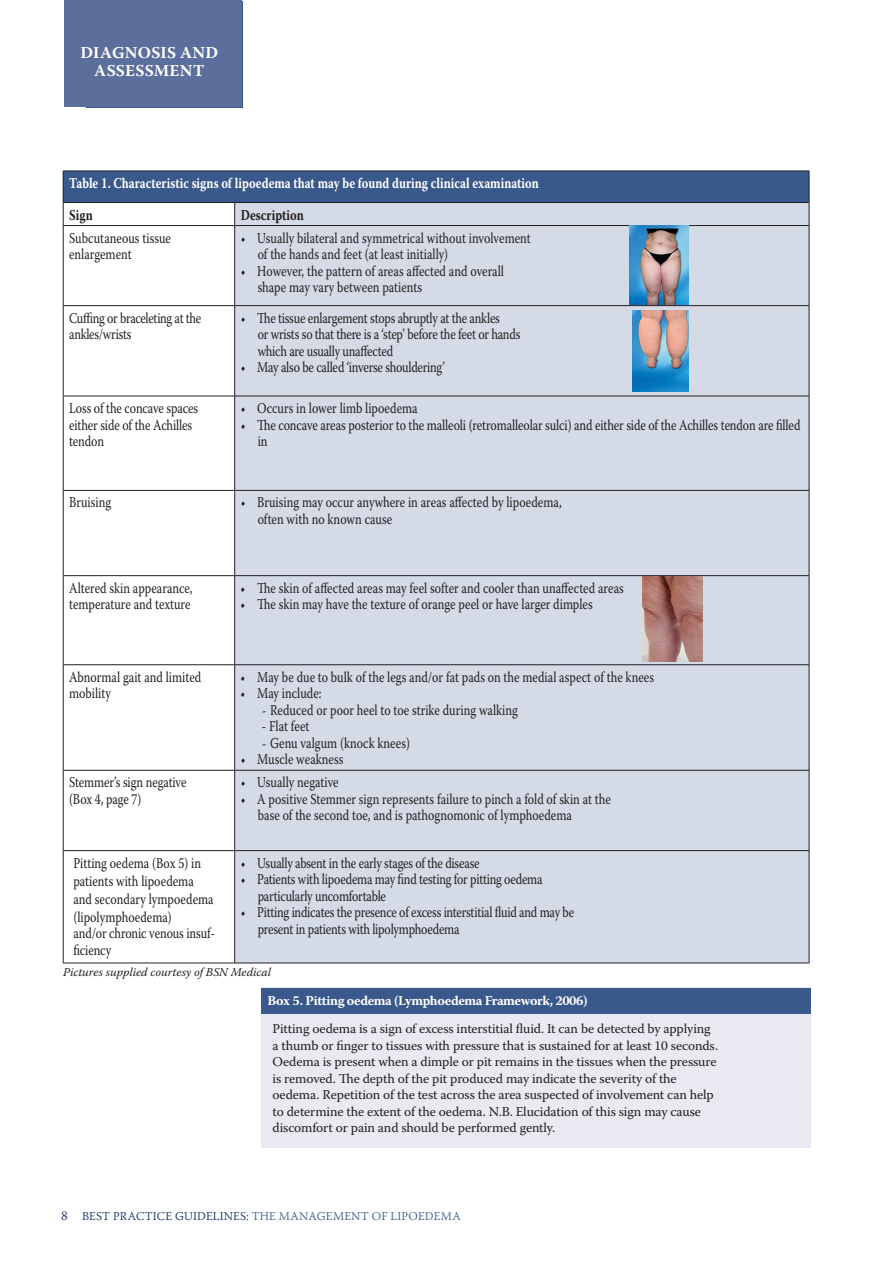
<style>
.page{position:relative;width:893px;height:1263px;background:#fff}
.page>*{position:absolute;margin:0;border:0;box-sizing:border-box;transform-origin:0 0}
.t1{font:700 16.5px/18px "Warnock Pro";letter-spacing:.015em;color:#fff;text-align:center}
.t2{font:15px/16.5px "Warnock Pro";letter-spacing:-.005em;color:#231f20;scale:.8 1}
.t3{font:700 15px "Warnock Pro";color:#fff;scale:.8 1}
.t4{font:15px/16.5px "Warnock Pro";letter-spacing:-.025em;color:#231f20;scale:.8 1}
.t5{font:700 15px "Warnock Pro";color:#231f20;scale:.8 1}
.t6{font:13.5px/16.5px "Warnock Pro";letter-spacing:-.01em;color:#231f20}
.t7{font:700 13.5px "Warnock Pro";letter-spacing:-.03em;color:#fff}
.t8{font:300 12px "Warnock Pro";letter-spacing:.015em;color:#39588b}
.t9{font:italic 12px "Warnock Pro";color:#231f20}
.s1{font-size:13.5px}
.s2{font-size:13.5px;color:#0f2d65}
.s3{color:#0f2d65}
</style>
<div class="page">
<div style="left:65px;top:0;width:177px;height:107px;background:#5b6e9c"></div>
<div style="left:63px;top:171px;width:746px;height:32px;background:#39588b"></div>
<div style="left:235px;top:203px;width:574px;height:760px;background:#d4dae6"></div>
<hr style="left:809px;top:171px;width:1px;height:31px;background:#231f20">
<hr style="left:63px;top:171px;width:1px;height:31px;background:#231f20">
<hr style="left:63px;top:171px;width:172px;height:1px;background:#231f20">
<hr style="left:235px;top:171px;width:574px;height:1px;background:#231f20">
<hr style="left:63px;top:202px;width:172px;height:1px;background:#231f20">
<hr style="left:235px;top:202px;width:574px;height:1px;background:#231f20">
<svg style="left:63px;top:203px;width:1px;height:22px"></svg>
<svg style="left:234px;top:203px;width:1px;height:22px"></svg>
<svg style="left:809px;top:203px;width:1px;height:22px"></svg>
<hr style="left:63px;top:226px;width:1px;height:79px;background:#231f20">
<hr style="left:63px;top:225px;width:172px;height:1px;background:#231f20">
<hr style="left:234px;top:226px;width:1px;height:79px;background:#231f20">
<hr style="left:235px;top:225px;width:574px;height:1px;background:#231f20">
<hr style="left:809px;top:226px;width:1px;height:79px;background:#231f20">
<hr style="left:63px;top:306px;width:1px;height:90px;background:#231f20">
<hr style="left:63px;top:305px;width:172px;height:1px;background:#231f20">
<hr style="left:234px;top:306px;width:1px;height:90px;background:#231f20">
<hr style="left:235px;top:305px;width:574px;height:1px;background:#231f20">
<hr style="left:809px;top:306px;width:1px;height:90px;background:#231f20">
<hr style="left:63px;top:396px;width:1px;height:94px;background:#231f20">
<hr style="left:63px;top:396px;width:172px;height:1px;background:#231f20">
<hr style="left:234px;top:396px;width:1px;height:94px;background:#231f20">
<hr style="left:235px;top:396px;width:574px;height:1px;background:#231f20">
<hr style="left:809px;top:396px;width:1px;height:94px;background:#231f20">
<hr style="left:63px;top:491px;width:1px;height:84px;background:#231f20">
<hr style="left:63px;top:490px;width:172px;height:1px;background:#231f20">
<hr style="left:234px;top:491px;width:1px;height:84px;background:#231f20">
<hr style="left:235px;top:490px;width:574px;height:1px;background:#231f20">
<hr style="left:809px;top:491px;width:1px;height:84px;background:#231f20">
<hr style="left:63px;top:576px;width:1px;height:88px;background:#231f20">
<hr style="left:63px;top:575px;width:172px;height:1px;background:#231f20">
<hr style="left:234px;top:576px;width:1px;height:88px;background:#231f20">
<hr style="left:235px;top:575px;width:574px;height:1px;background:#231f20">
<hr style="left:809px;top:576px;width:1px;height:88px;background:#231f20">
<hr style="left:63px;top:665px;width:1px;height:105px;background:#231f20">
<hr style="left:63px;top:664px;width:172px;height:1px;background:#231f20">
<hr style="left:234px;top:665px;width:1px;height:105px;background:#231f20">
<hr style="left:235px;top:664px;width:574px;height:1px;background:#231f20">
<hr style="left:809px;top:665px;width:1px;height:105px;background:#231f20">
<hr style="left:63px;top:770px;width:1px;height:80px;background:#231f20">
<hr style="left:63px;top:770px;width:172px;height:1px;background:#231f20">
<hr style="left:234px;top:770px;width:1px;height:80px;background:#231f20">
<hr style="left:235px;top:770px;width:574px;height:1px;background:#231f20">
<hr style="left:809px;top:770px;width:1px;height:80px;background:#231f20">
<hr style="left:63px;top:851px;width:1px;height:112px;background:#231f20">
<hr style="left:63px;top:850px;width:172px;height:1px;background:#231f20">
<hr style="left:234px;top:851px;width:1px;height:112px;background:#231f20">
<hr style="left:235px;top:850px;width:574px;height:1px;background:#231f20">
<hr style="left:809px;top:851px;width:1px;height:112px;background:#231f20">
<hr style="left:63px;top:963px;width:172px;height:1px;background:#231f20">
<hr style="left:235px;top:963px;width:574px;height:1px;background:#231f20">
<div style="left:261px;top:987px;width:550px;height:161px;background:#e9e9f2"></div>
<div style="left:262px;top:989px;width:549px;height:25px;background:#39588b"></div>
<img style="left:629px;top:226px;width:59px;height:78px">
<img style="left:643px;top:577px;width:59px;height:85px">
<img style="left:632px;top:310px;width:56px;height:82px">
<p class="t1" style="left:81px;top:43px;width:139px">DIAGNOSIS AND<br>ASSESSMENT</p>
<p class="t3" style="left:69px;top:174px;width:589px">Table 1. Characteristic signs of lipoedema that may be found during clinical examination</p>
<p class="t5" style="left:69px;top:206px;width:31px">Sign</p>
<p class="t5" style="left:241px;top:206px;width:80px">Description</p>
<p class="t2" style="left:69px;top:229px;width:129px">Subcutaneous tissue enlargement</p>
<p class="t2" style="left:258px;top:229px;width:343px;text-indent:-17px">• Usually bilateral and symmetrical without involvement of the hands and feet (at least initially)</p>
<p class="t2" style="left:258px;top:262px;width:309px;text-indent:-17px">• However, the pattern of areas affected and overall shape may vary between patients</p>
<p class="t4" style="left:69px;top:309px;width:167px">Cuffing or braceleting at the ankles/wrists</p>
<p class="t2" style="left:258px;top:309px;width:330px;text-indent:-17px">• The tissue enlargement stops abruptly at the ankles<br>or wrists so that there is a ‘step’ before the feet or hands which are usually unaffected</p>
<p class="t2" style="left:241px;top:359px;width:257px">• May also be called ‘inverse shouldering’</p>
<p class="t2" style="left:69px;top:400px;width:163px">Loss of the concave spaces either side of the Achilles tendon</p>
<p class="t2" style="left:241px;top:400px;width:223px">• Occurs in lower limb lipoedema</p>
<p class="t2" style="left:258px;top:416px;width:680px;text-indent:-17px">• The concave areas posterior to the malleoli (retromalleolar sulci) and either side of the Achilles tendon are filled in</p>
<p class="t2" style="left:69px;top:494px;width:54px">Bruising</p>
<p class="t2" style="left:258px;top:494px;width:382px;text-indent:-17px">• Bruising may occur anywhere in areas affected by lipoedema, often with no known cause</p>
<p class="t2" style="left:69px;top:579px;width:156px">Altered skin appearance, temperature and texture</p>
<p class="t2" style="left:241px;top:579px;width:481px">• The skin of affected areas may feel softer and cooler than unaffected areas</p>
<p class="t2" style="left:241px;top:596px;width:442px">• The skin may have the texture of orange peel or have larger dimples</p>
<p class="t2" style="left:69px;top:668px;width:167px">Abnormal gait and limited mobility</p>
<p class="t2" style="left:241px;top:668px;width:518px">• May be due to bulk of the legs and/or fat pads on the medial aspect of the knees</p>
<p class="t2" style="left:241px;top:685px;width:103px">• May include:</p>
<p class="t2" style="left:262px;top:701px;width:321px"><span class="s1">-</span> Reduced or poor heel to toe strike during walking</p>
<p class="t2" style="left:262px;top:718px;width:61px">- Flat feet</p>
<p class="t2" style="left:262px;top:734px;width:187px"><span class="s1">-</span> Genu valgum (knock knees)</p>
<p class="t2" style="left:241px;top:751px;width:130px">• Muscle weakness</p>
<p class="t2" style="left:69px;top:774px;width:148px">Stemmer’s sign negative (Box 4, page 7)</p>
<p class="t2" style="left:241px;top:774px;width:124px">• Usually negative</p>
<p class="t2" style="left:258px;top:790px;width:443px;text-indent:-17px">• A positive Stemmer sign represents failure to pinch a fold of skin at the base of the second toe, and is pathognomonic of lymphoedema</p>
<p class="t2" style="left:73px;top:853px;width:177px;line-height:18px">Pitting oedema (Box 5) in patients with lipoedema and secondary lympoedema (lipolymphoedema)</p>
<p class="t2" style="left:73px;top:925px;width:179px">and/or chronic venous insuf&shy;ficiency</p>
<p class="t2" style="left:241px;top:854px;width:300px">• Usually absent in the early stages of the disease</p>
<p class="t2" style="left:258px;top:871px;width:358px;text-indent:-17px">• Patients with lipoedema may find testing for pitting oedema particularly uncomfortable</p>
<p class="t2" style="left:258px;top:904px;width:397px;text-indent:-17px">• Pitting indicates the presence of excess interstitial fluid and may be present in patients with lipolymphoedema</p>
<p class="t9" style="left:63px;top:965px;width:210px">Pictures supplied courtesy of BSN Medical</p>
<p class="t7" style="left:267px;top:992px;width:322px">Box 5. Pitting oedema (Lymphoedema Framework, 2006)</p>
<p class="t6" style="left:273px;top:1020px;width:447px">Pitting oedema is a sign of excess interstitial fluid. It can be detected by applying a thumb or finger to tissues with pressure that is sustained for at least 10 seconds.<br>Oedema is present when a dimple or pit remains in the tissues when the pressure is removed. The depth of the pit produced may indicate the severity of the oedema. Repetition of the test across the area suspected of involvement can help to determine the extent of the oedema. N.B. Elucidation of this sign may cause discomfort or pain and should be performed gently.</p>
<p class="t8" style="left:61px;top:1209px;width:401px"><span class="s2">8</span> <span class="s3">BEST PRACTICE GUIDELINES:</span> THE MANAGEMENT OF LIPOEDEMA</p>
</div>
